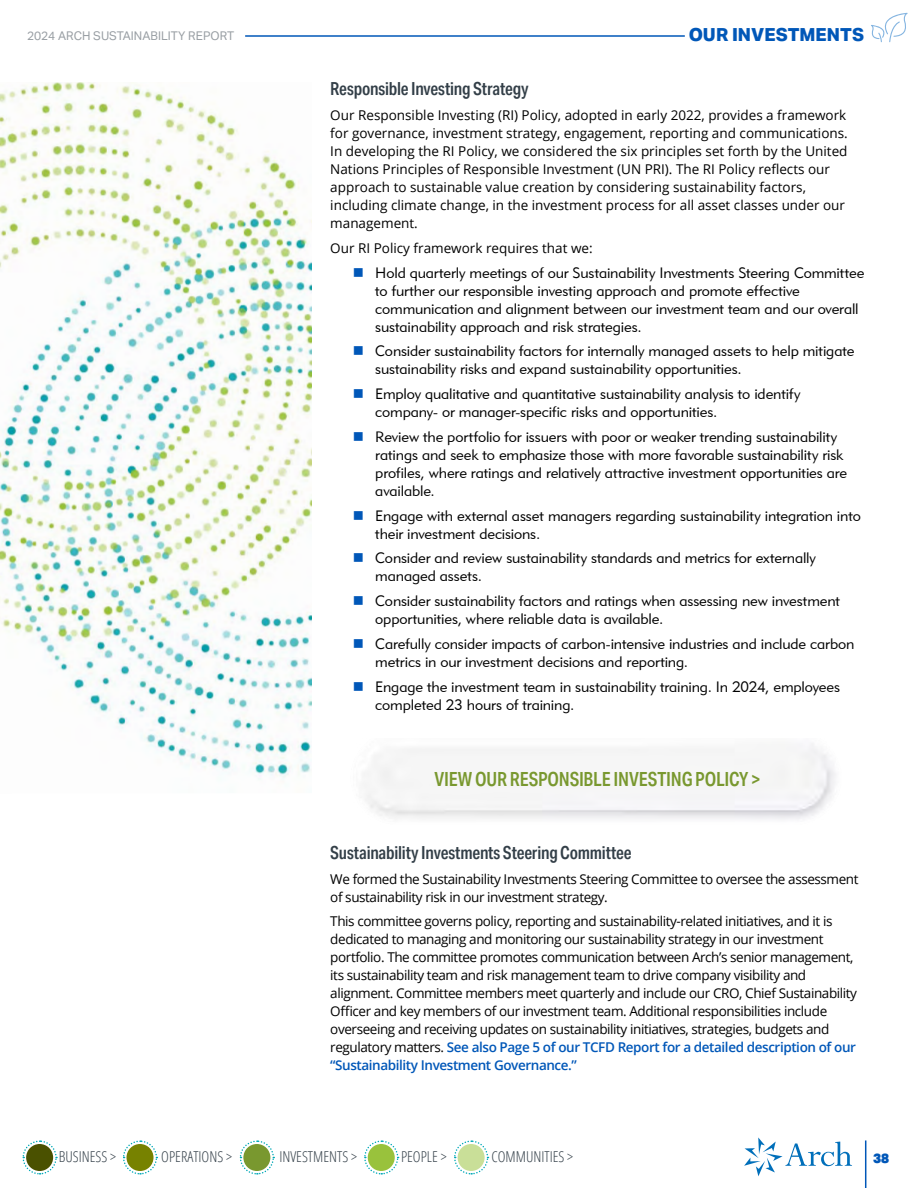
<style>
.page{position:relative;width:918px;height:1188px;background:#fff}
.page>*{position:absolute;margin:0;border:0;box-sizing:border-box;transform-origin:0 0}
.t1{font:600 19.5px "Aktiv Grotesk Cd";letter-spacing:-.01em;color:#79982f;scale:.95 1}
.t2{font:600 18px "Aktiv Grotesk Cd";letter-spacing:-.01em;color:#333f48;scale:.95 1}
.t3{font:800 18px "Aktiv Grotesk";color:#0057b8}
.t4{font:15px/18px "Geometric 415 BT Lite A";letter-spacing:-.005em;color:#000}
.t5{font:300 condensed 15px "Open Sans";color:#333f48}
.t6{font:13.5px/18px "Open Sans";letter-spacing:-.03em;color:#000}
.t7{font:13.5px/18px "Open Sans";color:#000}
.t8{font:900 13.5px "Aktiv Grotesk";color:#0057b8}
.t9{font:12px "Aktiv Grotesk";color:#999fa4}
.s1{font-weight:600;color:#0057b8}
</style>
<div class="page">
<svg style="left:871px;top:13px;width:37px;height:29px"></svg>
<svg style="left:744px;top:1137px;width:108px;height:39px"></svg>
<hr style="left:865px;top:1140px;width:1px;height:48px;background:#0057b8">
<hr style="left:245px;top:35px;width:440px;height:2px;background:#0057b8">
<svg style="left:22px;top:1140px;width:36px;height:35px"></svg>
<svg style="left:123px;top:1140px;width:35px;height:35px"></svg>
<svg style="left:239px;top:1140px;width:36px;height:35px"></svg>
<svg style="left:364px;top:1140px;width:35px;height:35px"></svg>
<svg style="left:454px;top:1140px;width:35px;height:35px"></svg>
<img style="left:0;top:82px;width:312px;height:698px">
<p class="t9" style="left:27px;top:29px;width:209px">2024 ARCH SUSTAINABILITY REPORT</p>
<p class="t3" style="left:689px;top:25px;width:177px">OUR INVESTMENTS</p>
<p class="t2" style="left:330px;top:79px;width:210px">Responsible Investing Strategy</p>
<p class="t7" style="left:330px;top:106px;width:519px">Our Responsible Investing (RI) Policy, adopted in early 2022, provides a framework for governance, investment strategy, engagement, reporting and communications.<br>In developing the RI Policy, we considered the six principles set forth by the United Nations Principles of Responsible Investment (UN PRI). The RI Policy reflects our approach to sustainable value creation by considering sustainability factors, including climate change, in the investment process for all asset classes under our management.</p>
<p class="t7" style="left:330px;top:239px;width:264px">Our RI Policy framework requires that we:</p>
<p class="t4" style="left:375px;top:263px;width:491px">Hold quarterly meetings of our Sustainability Investments Steering Committee to further our responsible investing approach and promote effective communication and alignment between our investment team and our overall sustainability approach and risk strategies.</p>
<p class="t4" style="left:375px;top:342px;width:481px">Consider sustainability factors for internally managed assets to help mitigate sustainability risks and expand sustainability opportunities.</p>
<p class="t4" style="left:375px;top:385px;width:427px">Employ qualitative and quantitative sustainability analysis to identify company- or manager-specific risks and opportunities.</p>
<p class="t4" style="left:375px;top:428px;width:473px">Review the portfolio for issuers with poor or weaker trending sustainability ratings and seek to emphasize those with more favorable sustainability risk profiles, where ratings and relatively attractive investment opportunities are available.</p>
<p class="t4" style="left:375px;top:506px;width:487px">Engage with external asset managers regarding sustainability integration into their investment decisions.</p>
<p class="t4" style="left:375px;top:549px;width:442px">Consider and review sustainability standards and metrics for externally managed assets.</p>
<p class="t4" style="left:375px;top:592px;width:466px">Consider sustainability factors and ratings when assessing new investment opportunities, where reliable data is available.</p>
<p class="t4" style="left:375px;top:635px;width:481px">Carefully consider impacts of carbon-intensive industries and include carbon metrics in our investment decisions and reporting.</p>
<p class="t4" style="left:375px;top:677px;width:466px">Engage the investment team in sustainability training. In 2024, employees completed 23 hours of training.</p>
<h1 class="t1" style="left:434px;top:768px;width:345px">VIEW OUR RESPONSIBLE INVESTING POLICY &gt;</h1>
<p class="t2" style="left:330px;top:842px;width:319px">Sustainability Investments Steering Committee</p>
<p class="t6" style="left:330px;top:869px;width:530px">We formed the Sustainability Investments Steering Committee to oversee the assessment of sustainability risk in our investment strategy.</p>
<p class="t6" style="left:330px;top:912px;width:528px">This committee governs policy, reporting and sustainability-related initiatives, and it is dedicated to managing and monitoring our sustainability strategy in our investment portfolio. The committee promotes communication between Arch’s senior management, its sustainability team and risk management team to drive company visibility and alignment. Committee members meet quarterly and include our CRO, Chief Sustainability Officer and key members of our investment team. Additional responsibilities include overseeing and receiving updates on sustainability initiatives, strategies, budgets and regulatory matters. <span class="s1">See also Page 5 of our TCFD Report for a detailed description of our “Sustainability Investment Governance.”</span></p>
<p class="t5" style="left:59px;top:1147px;width:59px">BUSINESS &gt;</p>
<p class="t5" style="left:161px;top:1147px;width:72px">OPERATIONS &gt;</p>
<p class="t5" style="left:279px;top:1147px;width:79px">INVESTMENTS &gt;</p>
<p class="t5" style="left:401px;top:1147px;width:47px">PEOPLE &gt;</p>
<p class="t5" style="left:492px;top:1147px;width:83px">COMMUNITIES &gt;</p>
<p class="t8" style="left:873px;top:1150px;width:17px">38</p>
</div>
